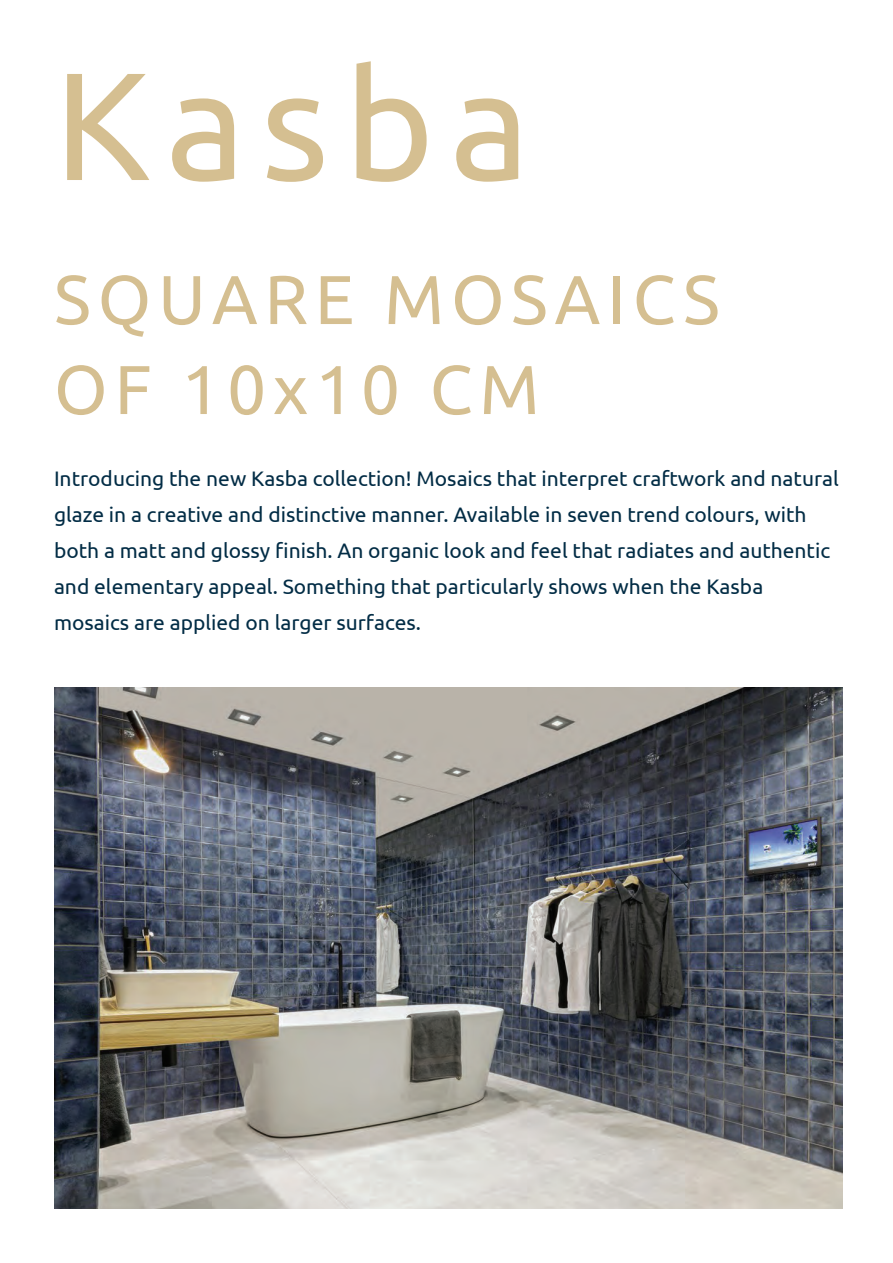
<style>
.page{position:relative;width:893px;height:1263px;background:#fff}
.page>*{position:absolute;margin:0;border:0;box-sizing:border-box;transform-origin:0 0}
.t1{font:153px "Ubuntu";letter-spacing:.1em;color:#d5bf91}
.t2{font:69px/90px "Ubuntu";letter-spacing:.1em;color:#d5bf91}
.t3{font:21px/36px "Ubuntu";color:#022c45}
</style>
<div class="page">
<img style="left:54px;top:687px;width:789px;height:522px">
<h1 class="t1" style="left:54px;top:33px;width:477px">Kasba</h1>
<h2 class="t2" style="left:54px;top:252px;width:667px">SQUARE MOSAICS<br>OF 10x10 CM</h2>
<p class="t3" style="left:54px;top:460px;width:786px">Introducing the new Kasba collection! Mosaics that interpret craftwork and natural glaze in a creative and distinctive manner. Available in seven trend colours, with both a matt and glossy finish. An organic look and feel that radiates and authentic and elementary appeal. Something that particularly shows when the Kasba mosaics are applied on larger surfaces.</p>
</div>
